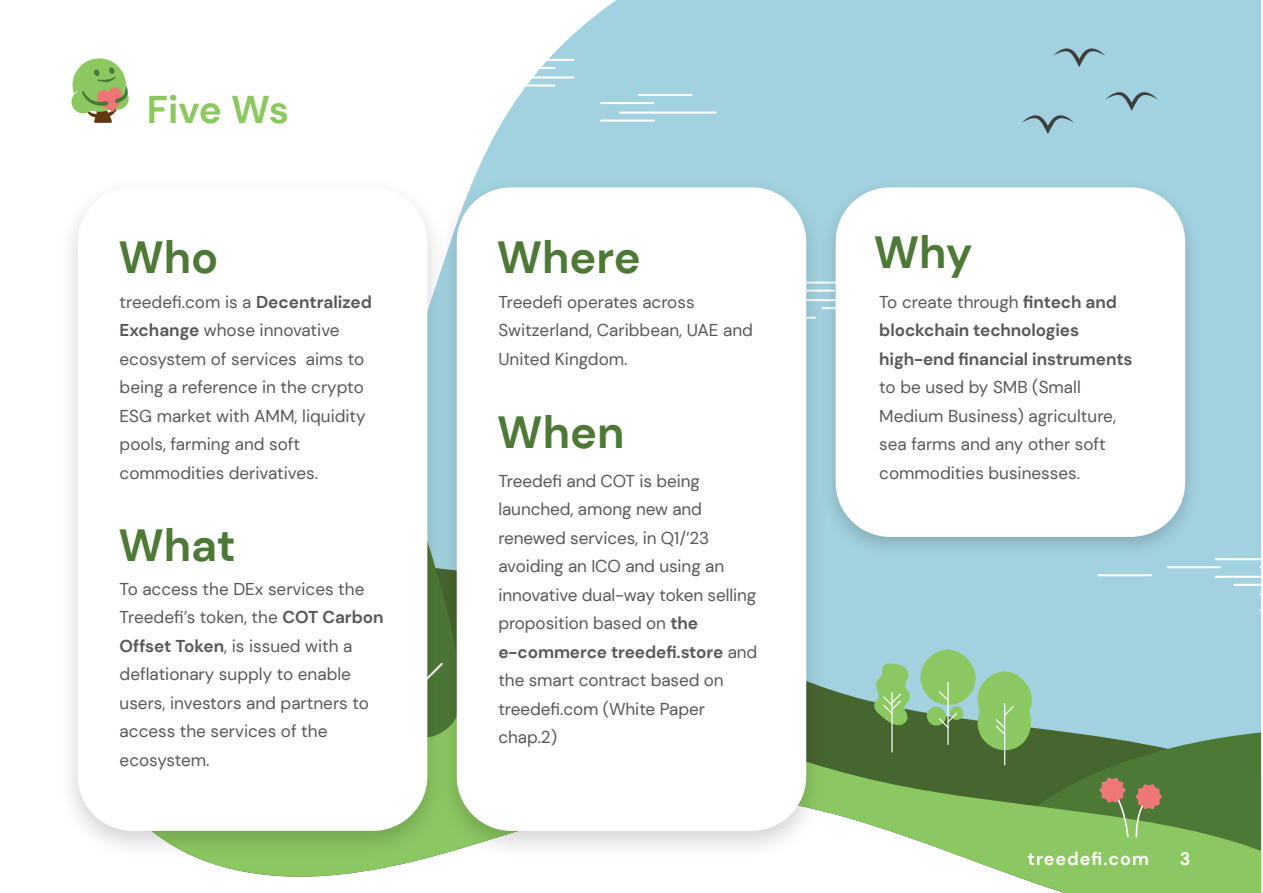
<style>
.page{position:relative;width:1263px;height:893px;background:#fff}
.page>*{position:absolute;margin:0;border:0;box-sizing:border-box;transform-origin:0 0}
.t1{font:700 45px "DM Sans";color:#4d7937}
.t2{font:700 38.55px "DM Sans";letter-spacing:-.01em;color:#8bc85f}
.t3{font:700 18px "DM Sans";letter-spacing:.05em;color:#fff}
.t4{font:17.1px/28.5px "DM Sans";color:#57585a}
.t5{font:700 17.1px/28.5px "DM Sans";letter-spacing:-.005em;color:#57585a}
.s1{font-weight:700}
.s2{font-weight:400}
</style>
<div class="page">
<div style="left:478px;top:0;width:783px;height:482px;background:#a2d2df"></div>
<div style="left:835px;top:482px;width:426px;height:158px;background:#a2d2df"></div>
<div style="left:988px;top:577px;width:273px;height:63px;background:#a2d2df"></div>
<svg style="left:232px;top:640px;width:1029px;height:241px"></svg>
<hr style="left:1004px;top:703px;width:1px;height:62px;background:#fff">
<hr style="left:891px;top:692px;width:2px;height:60px;background:#fff">
<svg style="left:873px;top:663px;width:37px;height:63px;background:#8bc078"></svg>
<svg style="left:920px;top:649px;width:115px;height:105px;background:#84b67a"></svg>
<hr style="left:1215px;top:558px;width:46px;height:2px;background:#fff">
<hr style="left:1215px;top:576px;width:46px;height:2px;background:#fff">
<hr style="left:1234px;top:584px;width:27px;height:2px;background:#fff">
<hr style="left:1168px;top:566px;width:52px;height:2px;background:#fff">
<hr style="left:1098px;top:574px;width:53px;height:2px;background:#fff">
<hr style="left:521px;top:59px;width:52px;height:2px;background:#fff">
<hr style="left:459px;top:67px;width:95px;height:2px;background:#fff">
<hr style="left:459px;top:51px;width:95px;height:2px;background:#fff">
<hr style="left:521px;top:76px;width:52px;height:2px;background:#fff">
<hr style="left:601px;top:120px;width:53px;height:2px;background:#fff">
<hr style="left:620px;top:112px;width:95px;height:2px;background:#fff">
<hr style="left:601px;top:102px;width:53px;height:2px;background:#fff">
<hr style="left:502px;top:84px;width:52px;height:2px;background:#fff">
<hr style="left:639px;top:94px;width:52px;height:2px;background:#fff">
<hr style="left:459px;top:94px;width:52px;height:2px;background:#fff">
<svg style="left:1105px;top:90px;width:53px;height:21px"></svg>
<svg style="left:1053px;top:46px;width:52px;height:21px"></svg>
<svg style="left:1022px;top:113px;width:52px;height:21px"></svg>
<svg style="left:72px;top:58px;width:57px;height:65px"></svg>
<img style="left:70px;top:211px;width:359px;height:658px">
<div style="left:78px;top:187px;width:349px;height:644px;background:#fff;border-radius:54px"></div>
<img style="left:835px;top:173px;width:371px;height:392px">
<div style="left:836px;top:187px;width:349px;height:350px;background:#fff;border-radius:54px"></div>
<img style="left:429px;top:168px;width:406px;height:701px">
<div style="left:457px;top:187px;width:349px;height:644px;background:#fff;border-radius:54px"></div>
<svg style="left:1029px;top:773px;width:232px;height:120px;background:#77a652"></svg>
<h2 class="t2" style="left:147px;top:85px;width:144px">Five Ws</h2>
<h1 class="t1" style="left:118px;top:229px;width:102px">Who</h1>
<p class="t4" style="left:120px;top:287px;width:254px">treedefi.com is a <span class="s1">Decentralized<br>Exchange</span> whose innovative ecosystem of services aims to being a reference in the crypto<br>ESG market with AMM, liquidity pools, farming and soft commodities derivatives.</p>
<h1 class="t1" style="left:118px;top:517px;width:119px">What</h1>
<p class="t4" style="left:120px;top:574px;width:266px">To access the DEx services the<br>Treedefi’s token, the <span class="s1">COT Carbon<br>Offset Token</span>, is issued with a deflationary supply to enable users, investors and partners to access the services of the ecosystem.</p>
<h1 class="t1" style="left:497px;top:229px;width:146px">Where</h1>
<p class="t4" style="left:498px;top:287px;width:256px">Treedefi operates across<br>Switzerland, Caribbean, UAE and<br>United Kingdom.</p>
<h1 class="t1" style="left:497px;top:405px;width:129px">When</h1>
<p class="t4" style="left:498px;top:467px;width:260px">Treedefi and COT is being launched, among new and renewed services, in Q1/’23 avoiding an ICO and using an innovative dual-way token selling proposition based on <span class="s1">the e-commerce treedefi.store</span> and the smart contract based on treedefi.com (White Paper chap.2)</p>
<h1 class="t1" style="left:874px;top:224px;width:100px">Why</h1>
<p class="t5" style="left:879px;top:287px;width:255px"><span class="s2">To create through</span> fintech and blockchain technologies high-end financial instruments</p>
<p class="t4" style="left:879px;top:373px;width:238px">to be used by SMB (Small<br>Medium Business) agriculture, sea farms and any other soft commodities businesses.</p>
<p class="t3" style="left:1027px;top:847px;width:123px">treedefi.com</p>
<p class="t3" style="left:1180px;top:847px;width:12px">3</p>
</div>
